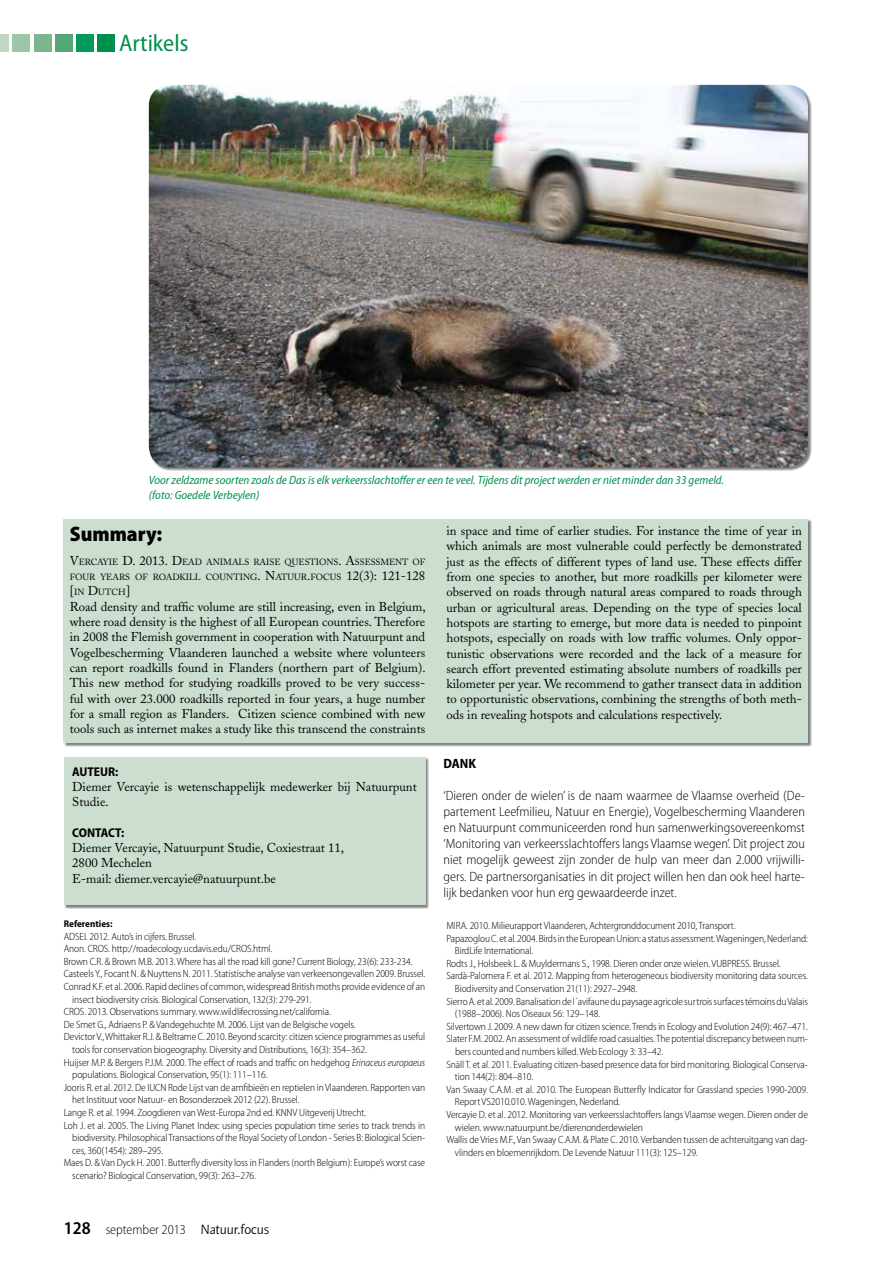
<style>
.page{position:relative;width:893px;height:1263px;background:#fff}
.page>*{position:absolute;margin:0;border:0;box-sizing:border-box;transform-origin:0 0}
.t1{font:semi-condensed 24px "Myriad Pro";color:#00904d}
.t2{font:900 semi-condensed 21px "Myriad Pro";color:#000}
.t3{font:300 semi-condensed 13.5px/16.2px "Myriad Pro";color:#000;text-align:justify}
.t4{font:700 semi-condensed 13.5px "Myriad Pro";color:#000}
.t5{font:12.75px/15.3px "Adobe Caslon";color:#000}
.t6{font:700 semi-condensed 12.75px "Myriad Pro";color:#000}
.t7{font:italic semi-condensed 12px/15px "Myriad Pro";color:#00904d}
.t8{font:300 semi-condensed 10.5px/12.6px "Myriad Pro";letter-spacing:-.01em;color:#000}
.t9{font:700 semi-condensed 9.75px "Myriad Pro";color:#000}
.t10{font:8.85px/15.3px "Adobe Caslon";color:#000}
.s1{font-size:12.75px}
.s2{font-style:italic}
.s3{font-weight:600;font-size:18px}
.s4{font-family:"Beo Sans R11";font-weight:400;font-stretch:normal;font-size:15px}
</style>
<div class="page">
<img style="left:149px;top:85px;width:659px;height:383px">
<div style="left:64px;top:757px;width:365px;height:152px;background:#000;opacity:.5"></div>
<div style="left:64px;top:757px;width:361px;height:148px;background:#ccdecf"></div>
<div style="left:64px;top:519px;width:748px;height:228px;background:#000;opacity:.5"></div>
<div style="left:64px;top:519px;width:744px;height:223px;background:#ccdecf"></div>
<div style="left:98px;top:34px;width:17px;height:17px;background:#00904d"></div>
<div style="left:77px;top:34px;width:17px;height:17px;background:#039a5d"></div>
<div style="left:55px;top:34px;width:17px;height:17px;background:#53a675"></div>
<div style="left:34px;top:34px;width:17px;height:17px;background:#7ab58d"></div>
<div style="left:13px;top:34px;width:17px;height:17px;background:#9dc5a7"></div>
<div style="left:0;top:34px;width:9px;height:17px;background:#c0d7c4"></div>
<h1 class="t1" style="left:119px;top:30px;width:71px">Artikels</h1>
<p class="t7" style="left:149px;top:473px;width:577px">Voor zeldzame soorten zoals de Das is elk verkeersslachtoffer er een te veel. Tijdens dit project werden er niet minder dan 33 gemeld. (foto: Goedele Verbeylen)</p>
<h2 class="t2" style="left:70px;top:522px;width:94px">Summary:</h2>
<p class="t10" style="left:70px;top:554px;width:357px"><span class="s1">V</span>ERCAYIE <span class="s1">D. 2013. D</span>EAD ANIMALS RAISE QUESTIONS<span class="s1">. A</span>SS ESSMENT OF<br>FOUR YEARS OF ROADK</p>
<p class="t10" style="left:186px;top:570px;width:241px">ILL COUNTING<span class="s1">. N</span>ATUUR<span class="s1">.</span>FOCUS <span class="s1">12(3): 121-128</span></p>
<p class="t10" style="left:70px;top:585px;width:62px"><span class="s1">[</span>IN <span class="s1">D</span>UTCH<span class="s1">]</span></p>
<p class="t5" style="left:70px;top:599px;width:357px;text-align:justify">Road density and traffic volume are still increasing, even in Belgium, where road density is the highest of all European countries. Therefore in 2008 the Flemish government in cooperation with Natuurpunt and Vogelbescherming Vlaanderen launched a website where volunteers can report roadkills found in Flanders (northern part of Belgium).<br>This new method for studying roadkills proved to be very success&shy;ful with over 23.000 roadkills reported in four years, a huge number for a small region as Flanders. Citizen science combined with new tools such as internet makes a study like this transcend the constraints</p>
<p class="t6" style="left:72px;top:764px;width:48px">AUTEUR:</p>
<p class="t5" style="left:72px;top:779px;width:346px">Diemer Vercayie is wetenschappelijk medewerker bij Natuurpunt<br>Studie.</p>
<p class="t6" style="left:72px;top:825px;width:54px">CONTACT:</p>
<p class="t5" style="left:72px;top:840px;width:273px">Diemer Vercayie, Natuurpunt Studie, Coxiestraat 11,<br>2800 Mechelen<br>E-mail: diemer.vercayie@natuurpunt.be</p>
<p class="t9" style="left:64px;top:918px;width:50px">Referenties:</p>
<p class="t8" style="left:64px;top:930px;width:134px">ADSEI . 2012. Auto’s in cijfers. Brussel.<br>Anon. CROS</p>
<p class="t8" style="left:108px;top:942px;width:129px">. http://roadecology.ucdavis.edu/CROS</p>
<p class="t8" style="left:252px;top:942px;width:22px">.html.</p>
<p class="t8" style="left:64px;top:955px;width:350px">Brown C.R. &amp; Brown M.B. 2013. Where has all the road kill gone? Current Biology, 23(6): 233-234.</p>
<p class="t8" style="left:64px;top:968px;width:363px">Casteels Y., Focant N. &amp; Nuyttens N. 2011. Statistische analyse van verkeersongevallen 2009. Brussel.</p>
<p class="t8" style="left:64px;top:980px;width:363px">Conrad K.F. et al. 2006. Rapid declines of common, widespread British moths provide evidence of an</p>
<p class="t8" style="left:72px;top:993px;width:241px">insect biodiversity crisis. Biological Conservation, 132(3): 279-291.</p>
<p class="t8" style="left:64px;top:1005px;width:6px">CROS</p>
<p class="t8" style="left:84px;top:1005px;width:248px">. 2013. Observations summary. www.wildlifecrossing.net/california.</p>
<p class="t8" style="left:64px;top:1018px;width:293px">De Smet G., Adriaens P. &amp; Vandegehuchte M. 2006. Lijst van de Belgische vogels.</p>
<p class="t8" style="left:64px;top:1031px;width:363px">Devictor V., Whittaker R.J. &amp; Beltrame C. 2010. Beyond scarcity: citizen science programmes as useful</p>
<p class="t8" style="left:72px;top:1043px;width:296px">tools for conservation biogeography. Diversity and Distributions, 16(3): 354–362.</p>
<p class="t8" style="left:64px;top:1056px;width:363px">Huijser M.P. &amp; Bergers P.J.M. 2000. The effect of roads and traffic on hedgehog <span class="s2">Erinaceus europaeus</span></p>
<p class="t8" style="left:72px;top:1068px;width:197px">populations. Biological Conservation, 95(1): 111–116.</p>
<p class="t8" style="left:64px;top:1081px;width:90px">Jooris R. et al. 2012. De IUCN</p>
<p class="t8" style="left:168px;top:1081px;width:259px">Rode Lijst van de amfibieën en reptielen in Vlaanderen. Rapporten van</p>
<p class="t8" style="left:72px;top:1094px;width:229px">het I nstituut voor Natuur- en Bosonderzoek 2012 (22). Brussel.</p>
<p class="t8" style="left:64px;top:1106px;width:304px">Lange R. et al. 1994. Zoogdieren van West-Europa 2nd ed. KNNV Uitgeverij Utrecht.</p>
<p class="t8" style="left:64px;top:1119px;width:363px">Loh J. et al. 2005. The Living Planet I ndex: using species population time series to track trends in</p>
<p class="t8" style="left:72px;top:1131px;width:354px">biodiversity. Philosophical Transactions of the Royal Society of London - Series B: Biological Scien-</p>
<p class="t8" style="left:72px;top:1144px;width:93px">ces, 360(1454): 289–295.</p>
<p class="t8" style="left:64px;top:1157px;width:363px">Maes D. &amp; Van Dyck H. 2001. Butterfly diversity loss in Flanders (north Belgium): Europe’s worst case</p>
<p class="t8" style="left:72px;top:1169px;width:185px">scenario? Biological Conservation, 99(3): 263–276.</p>
<p class="t3" style="left:64px;top:1222px;width:207px"><span class="s3">128</span> september 2013 <span class="s4">Natuur.focus</span></p>
<p class="t5" style="left:446px;top:523px;width:357px;text-align:justify">in space and time of earlier studies. For instance the time of year in which animals are most vulnerable could perfectly be demonstrated just as the effects of different types of land use. These effects differ from one species to another, but more roadkills per kilometer were observed on roads through natural areas compared to roads through urban or agricultural areas. Depending on the type of species local hotspots are starting to emerge, but more data is needed to pinpoint hotspots, especially on roads with low traffic volumes. Only oppor&shy;tunistic observations were recorded and the lack of a measure for search effort prevented estimating absolute numbers of roadkills per kilometer per year. We recommend to gather transect data in addition to opportunistic observations, combining the strengths of both meth&shy;ods in revealing hotspots and calculations respectively.</p>
<p class="t4" style="left:443px;top:755px;width:34px">DANK</p>
<p class="t3" style="left:443px;top:787px;width:363px">‘Dieren onder de wielen’ is de naam waarmee de Vlaamse overheid (De&shy;partement Leefmilieu, Natuur en Energie), Vogelbescherming Vlaanderen en Natuurpunt communiceerden rond hun samenwerkingsovereenkomst ‘Monitoring van verkeersslachtoffers langs Vlaamse wegen’. Dit project zou niet mogelijk geweest zijn zonder de hulp van meer dan 2.000 vrijwilli&shy;gers. De partnersorganisaties in dit project willen hen dan ook heel harte&shy;lijk bedanken voor hun erg gewaardeerde inzet.</p>
<p class="t8" style="left:446px;top:919px;width:6px">MIRA</p>
<p class="t8" style="left:466px;top:919px;width:271px">. 2010. Milieurapport Vlaanderen, Achtergronddocument 2010, Transport.</p>
<p class="t8" style="left:446px;top:932px;width:363px">Papazoglou C. et al. 2004. Birds in the European Union: a status assessment. Wageningen, Nederland:</p>
<p class="t8" style="left:455px;top:945px;width:80px">BirdLife I nternational.</p>
<p class="t8" style="left:446px;top:957px;width:276px">Rodts J., Holsbeek L. &amp; Muyldermans S., 1998. Dieren onder onze wielen. VUBPRESS</p>
<p class="t8" style="left:750px;top:957px;width:33px">. Brussel.</p>
<p class="t8" style="left:446px;top:970px;width:363px">Sardà-Palomera F. et al. 2012. Mapping from heterogeneous biodiversity monitoring data sources.</p>
<p class="t8" style="left:455px;top:982px;width:184px">Biodiversity and Conservation 21(11): 2927–2948.</p>
<p class="t8" style="left:446px;top:995px;width:363px">Sierro A. et al. 2009. Banalisation de l´avifaune du paysage agricole sur trois surfaces témoins du Valais</p>
<p class="t8" style="left:455px;top:1008px;width:147px">(1988–2006). Nos Oiseaux 56: 129–148.</p>
<p class="t8" style="left:446px;top:1020px;width:363px">Silvertown J. 2009. A new dawn for citizen science. Trends in Ecology and Evolution 24(9): 467–471.</p>
<p class="t8" style="left:446px;top:1033px;width:363px">Slater F.M. 2002. An assessment of wildlife road casualties. The potential discrepancy between num-</p>
<p class="t8" style="left:455px;top:1045px;width:210px">bers counted and numbers killed. Web Ecology 3: 33–42.</p>
<p class="t8" style="left:446px;top:1058px;width:363px">Snäll T. et al. 2011. Evaluating citizen-based presence data for bird monitoring. Biological Conserva-</p>
<p class="t8" style="left:455px;top:1071px;width:80px">tion 144(2): 804–810.</p>
<p class="t8" style="left:446px;top:1083px;width:363px">Van Swaay C.A.M. et al. 2010. The European Butterfly I ndicator for Grassland species 1990-2009.</p>
<p class="t8" style="left:455px;top:1096px;width:167px">Report VS2010.010. Wageningen, Nederland.</p>
<p class="t8" style="left:446px;top:1108px;width:363px">Vercayie D. et al. 2012. Monitoring van verkeersslachtoffers langs Vlaamse wegen. Dieren onder de</p>
<p class="t8" style="left:455px;top:1121px;width:189px">wielen. www.natuurpunt.be/dierenonderdewielen</p>
<p class="t8" style="left:446px;top:1134px;width:363px">Wallis de Vries M.F., Van Swaay C.A.M. &amp; Plate C. 2010. Verbanden tussen de achteruitgang van dag-</p>
<p class="t8" style="left:455px;top:1146px;width:244px">vlinders en bloemenrijkdom. De Levende Natuur 111(3): 125–129.</p>
</div>
